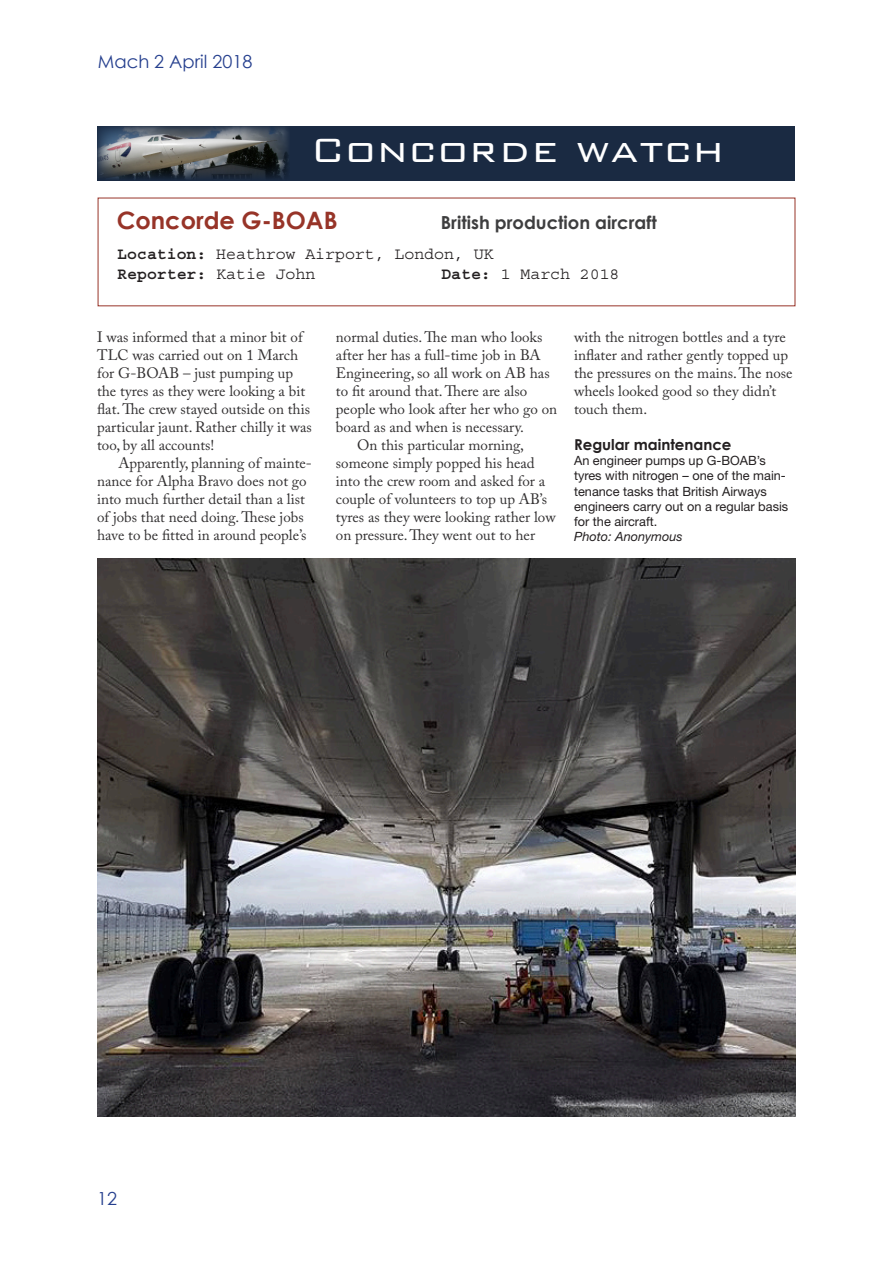
<style>
.page{position:relative;width:893px;height:1263px;background:#fff}
.page>*{position:absolute;margin:0;border:0;box-sizing:border-box;transform-origin:0 0}
.t1{font:300 45px "Bank Gothic";letter-spacing:.02em;color:#fff}
.Heading_3{font:700 24px "Century Gothic";color:#973428}
.Heading_3-2{font:700 18px "Century Gothic";color:#3e3e3f}
.t2{font:18px "Century Gothic";color:#253f8e}
.Concorde_Watch_data{font:16.5px "Courier";color:#231f20}
.Concorde_Watch_data-2{font:700 16.5px "Courier";color:#231f20}
.Body_text_indent{font:15px/18px "Adobe Caslon Pro";color:#312f30}
.Body_text{font:15px/18px "Adobe Caslon Pro";color:#312f30}
.Caption_head{font:700 15px "Century Gothic";color:#231f20}
.Caption_text{font:12.75px/15.3px "Helvetica Neue";color:#231f20}
.Photo_source_text{font:italic 12.75px "Helvetica Neue";color:#231f20}
.s1{font-weight:700}
.s2{font-weight:400}
</style>
<div class="page">
<div style="left:97px;top:126px;width:697px;height:54px;background:#1a2a42"></div>
<img style="left:97px;top:126px;width:192px;height:53px">
<img style="left:97px;top:558px;width:698px;height:558px">
<p class="t2" style="left:98px;top:50px;width:156px">Mach 2 April 2018</p>
<p class="t1" style="left:311px;top:126px;width:415px">Concorde watch</p>
<p class="Heading_3" style="left:117px;top:205px;width:222px">Concorde G-BOAB</p>
<p class="Heading_3-2" style="left:441px;top:211px;width:217px">British production aircraft</p>
<p class="Concorde_Watch_data" style="left:117px;top:246px;width:378px"><span class="s1">Location:</span> Heathrow Airport, London, UK</p>
<p class="Concorde_Watch_data-2" style="left:117px;top:266px;width:199px">Reporter: <span class="s2">Katie John</span></p>
<p class="Concorde_Watch_data" style="left:441px;top:266px;width:180px"><span class="s1">Date:</span> 1 March 2018</p>
<p class="Body_text" style="left:97px;top:328px;width:216px">I was informed that a minor bit of<br>TLC was carried out on 1 March for G-BOAB – just pumping up the tyres as they were looking a bit flat. The crew stayed outside on this particular jaunt. Rather chilly it was too, by all accounts!</p>
<p class="Body_text_indent" style="left:97px;top:454px;width:216px;text-indent:21px">Apparently, planning of mainte&shy;nance for Alpha Bravo does not go into much further detail than a list of jobs that need doing. These jobs have to be fitted in around people’s</p>
<p class="Body_text_indent" style="left:336px;top:328px;width:223px">normal duties. The man who looks after her has a full-time job in BA<br>Engineering, so all work on AB has to fit around that. There are also people who look after her who go on board as and when is necessary.</p>
<p class="Body_text_indent" style="left:336px;top:436px;width:221px;text-indent:21px">On this particular morning, someone simply popped his head into the crew room and asked for a couple of volunteers to top up AB’s tyres as they were looking rather low on pressure. They went out to her</p>
<p class="Body_text_indent" style="left:574px;top:328px;width:220px">with the nitrogen bottles and a tyre inflater and rather gently topped up the pressures on the mains. The nose wheels looked good so they didn’t touch them.</p>
<p class="Caption_head" style="left:574px;top:435px;width:159px">Regular maintenance</p>
<p class="Caption_text" style="left:574px;top:453px;width:216px">An engineer pumps up G-BOAB’s tyres with nitrogen – one of the main&shy;tenance tasks that British Airways engineers carry out on a regular basis for the aircraft.</p>
<p class="Photo_source_text" style="left:574px;top:529px;width:110px">Photo: Anonymous</p>
<p class="t2" style="left:97px;top:1188px;width:21px">12</p>
</div>
